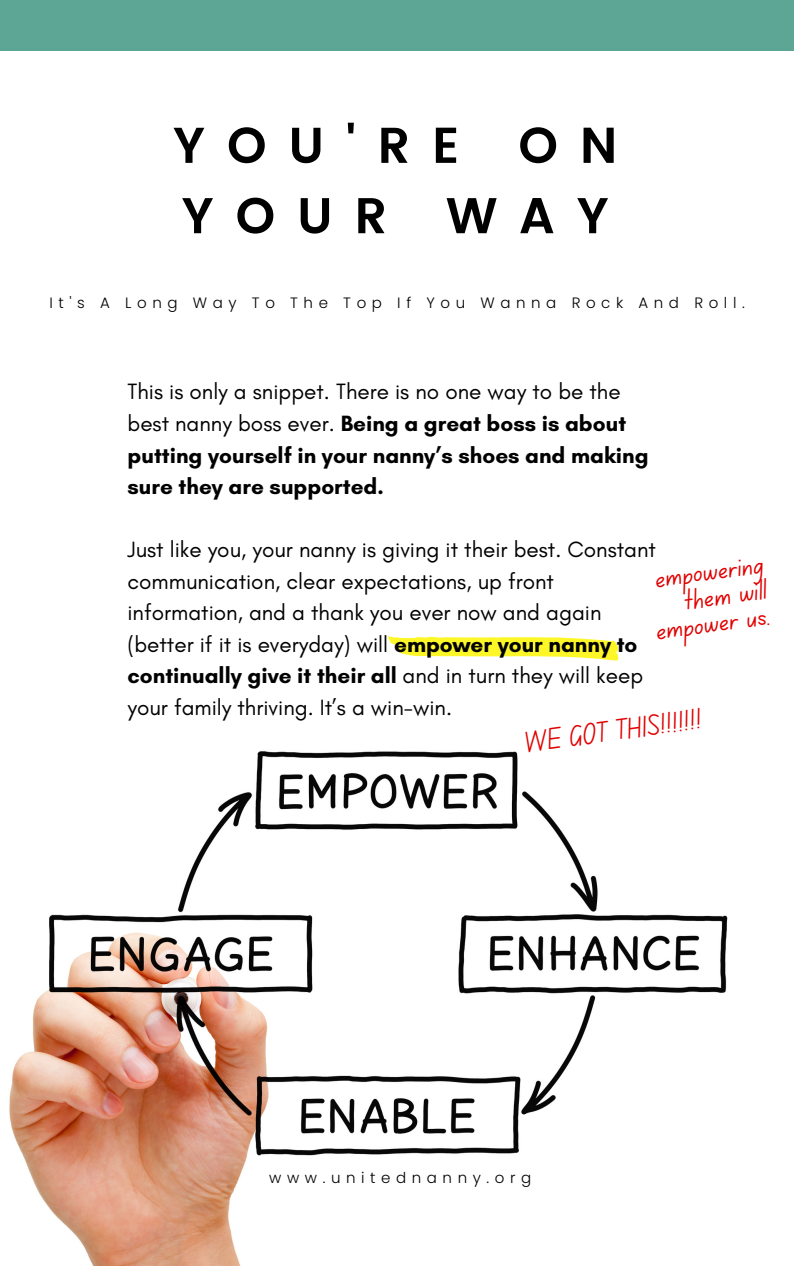
<style>
.page{position:relative;width:794px;height:1266px;background:#fff}
.page>*{position:absolute;margin:0;border:0;box-sizing:border-box;transform-origin:0 0}
.t1{font:600 50.25px/70.3px "Poppins";letter-spacing:.435em;color:#000}
.t2{font:30px/25.9px "Canva School Font";color:#e10000;text-align:right}
.t3{font:22.5px/31.5px "Glacial Indifference";color:#000}
.t4{font:700 22.5px/31.5px "Glacial Indifference";color:#000}
.t5{font:300 15px "Poppins";letter-spacing:.37em;color:#000}
.s1{font-weight:400}
.s2{font-weight:700}
</style>
<div class="page">
<div style="left:0;top:0;width:793px;height:51px;background:#5da595"></div>
<svg style="left:387px;top:636px;width:231px;height:25px"></svg>
<img style="left:9px;top:751px;width:719px;height:515px">
<h1 class="t1" style="left:173px;top:110px;width:446px">YOU'RE ON<br>YOUR WAY</h1>
<p class="t5" style="left:50px;top:292px;width:696px">It's A Long Way To The Top If You Wanna Rock And Roll.</p>
<p class="t4" style="left:127px;top:376px;width:522px"><span class="s1">This is only a snippet. There is no one way to be the best nanny boss ever.</span> Being a great boss is about putting yourself in your nanny’s shoes and making sure they are supported.</p>
<p class="t3" style="left:127px;top:533px;width:529px">Just like you, your nanny is giving it their best. Constant communication, clear expectations, up front information, and a thank you ever now and again (better if it is everyday) will <span class="s2">empower your nanny to continually give it their all</span> and in turn they will keep your family thriving. It’s a win-win.</p>
<h2 class="t2" style="left:647px;top:570px;width:117px;rotate:-8deg">empowering them will empower us.</h2>
<h2 class="t2" style="left:523px;top:734px;width:180px;rotate:-8deg">WE GOT THIS!!!!!!!</h2>
<p class="t5" style="left:269px;top:1167px;width:263px">www.unitednanny.org</p>
</div>
